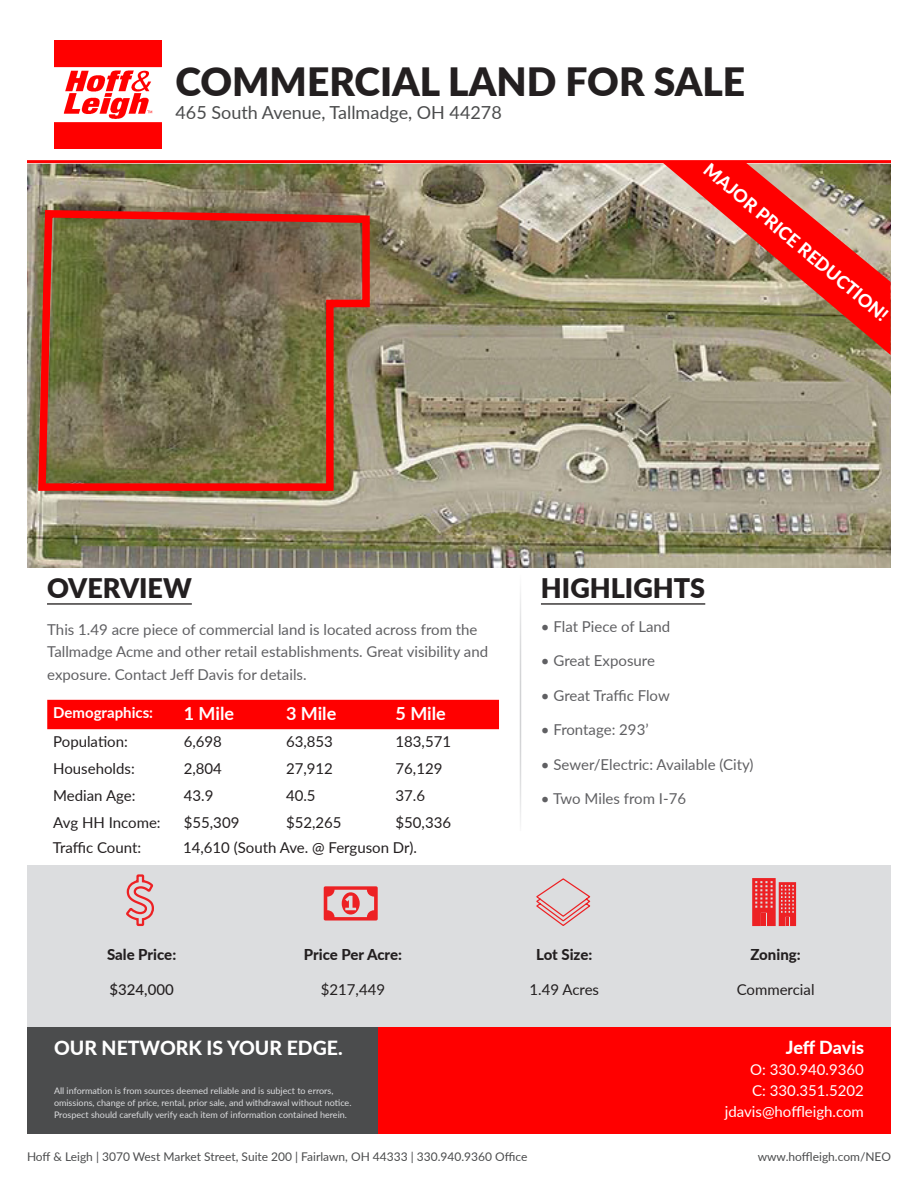
<style>
.page{position:relative;width:918px;height:1188px;background:#fff}
.page>*{position:absolute;margin:0;border:0;box-sizing:border-box;transform-origin:0 0}
.t1{font:900 39px "Lato";color:#231f20}
.t2{font:900 27px "Lato";color:#231f20}
.t3{font:800 19.5px "Lato";color:#fff}
.t4{font:18px "Lato";color:#4b4c4d}
.t5{font:800 18px "Lato";letter-spacing:-.01em;color:#fff}
.t6{font:700 18px "Lato";color:#fff}
.Body_Copy{font:15px/22.5px "Lato";color:#606063}
.t7{font:15px "Lato";color:#231f20}
.t8{font:15px/21px "Lato";color:#fff;text-align:right}
.t9{font:800 15px "Lato";color:#231f20}
.t10{font:700 15px "Lato";color:#fff}
.t11{font:500 15px "Lato";color:#231f20}
.t12{font:12px "Lato";color:#4b4c4d}
.t13{font:9px/12px "Lato";color:#dcdddf}
</style>
<div class="page">
<div style="left:27px;top:1026px;width:351px;height:108px;background:#4b4c4d"></div>
<div style="left:378px;top:1026px;width:513px;height:108px;background:#f00"></div>
<div style="left:27px;top:865px;width:864px;height:162px;background:#dcdddf"></div>
<img style="left:27px;top:164px;width:864px;height:403px">
<img style="left:54px;top:40px;width:108px;height:108px">
<hr style="left:27px;top:160px;width:864px;height:3px;background:#f00">
<hr style="left:47px;top:603px;width:145px;height:2px;background:#231f20">
<svg style="left:126px;top:874px;width:28px;height:53px"></svg>
<svg style="left:536px;top:878px;width:55px;height:48px"></svg>
<hr style="left:520px;top:575px;width:1px;height:256px;background:#d1d2d4">
<hr style="left:541px;top:603px;width:164px;height:2px;background:#231f20">
<div style="left:47px;top:700px;width:452px;height:29px;background:#f00"></div>
<svg style="left:34px;top:206px;width:340px;height:289px;background:#826849"></svg>
<svg style="left:661px;top:163px;width:230px;height:192px;background:#ba6b55"></svg>
<svg style="left:324px;top:886px;width:54px;height:35px"></svg>
<svg style="left:752px;top:878px;width:44px;height:48px;background:#e84b4e"></svg>
<hr style="left:762px;top:914px;width:4px;height:12px;background:#ed2124">
<p class="t1" style="left:176px;top:52px;width:571px">COMMERCIAL LAND FOR SALE</p>
<p class="t4" style="left:176px;top:99px;width:328px">465 South Avenue, Tallmadge, OH 44278</p>
<p class="t5" style="left:715px;top:157px;width:235px;rotate:40deg">MAJOR PRICE REDUCTION!</p>
<p class="t2" style="left:47px;top:568px;width:146px">OVERVIEW</p>
<p class="Body_Copy" style="left:47px;top:618px;width:442px">This 1.49 acre piece of commercial land is located across from the<br>Tallmadge Acme and other retail establishments. Great visibility and exposure. Contact Jeff Davis for details.</p>
<p class="t10" style="left:53px;top:701px;width:101px">Demographics:</p>
<p class="t6" style="left:184px;top:700px;width:52px">1 Mile</p>
<p class="t6" style="left:286px;top:700px;width:52px">3 Mile</p>
<p class="t6" style="left:396px;top:700px;width:52px">5 Mile</p>
<p class="t7" style="left:53px;top:731px;width:76px">Population:</p>
<p class="t7" style="left:184px;top:731px;width:40px">6,698</p>
<p class="t7" style="left:286px;top:731px;width:48px">63,853</p>
<p class="t7" style="left:396px;top:731px;width:57px">183,571</p>
<p class="t7" style="left:53px;top:758px;width:83px">Households:</p>
<p class="t7" style="left:184px;top:758px;width:40px">2,804</p>
<p class="t7" style="left:286px;top:758px;width:48px">27,912</p>
<p class="t7" style="left:396px;top:758px;width:48px">76,129</p>
<p class="t7" style="left:53px;top:785px;width:84px">Median Age:</p>
<p class="t7" style="left:184px;top:785px;width:31px">43.9</p>
<p class="t7" style="left:286px;top:785px;width:31px">40.5</p>
<p class="t7" style="left:396px;top:785px;width:31px">37.6</p>
<p class="t7" style="left:53px;top:812px;width:109px">Avg HH Income:</p>
<p class="t7" style="left:184px;top:812px;width:57px">$55,309</p>
<p class="t7" style="left:286px;top:812px;width:57px">$52,265</p>
<p class="t7" style="left:396px;top:812px;width:57px">$50,336</p>
<p class="t7" style="left:53px;top:837px;width:90px">Traffic Count:</p>
<p class="t7" style="left:183px;top:837px;width:235px">14,610 (South Ave. @ Ferguson Dr).</p>
<p class="t2" style="left:541px;top:568px;width:166px">HIGHLIGHTS</p>
<p class="Body_Copy" style="left:541px;top:615px;width:131px">• Flat Piece of Land</p>
<p class="Body_Copy" style="left:541px;top:649px;width:116px">• Great Exposure</p>
<p class="Body_Copy" style="left:541px;top:684px;width:130px">• Great Traffic Flow</p>
<p class="Body_Copy" style="left:541px;top:718px;width:109px">• Frontage: 293’</p>
<p class="Body_Copy" style="left:541px;top:753px;width:214px">• Sewer/Electric: Available (City)</p>
<p class="Body_Copy" style="left:541px;top:787px;width:147px">• Two Miles from I-76</p>
<p class="t9" style="left:107px;top:943px;width:71px">Sale Price:</p>
<p class="t9" style="left:304px;top:943px;width:100px">Price Per Acre:</p>
<p class="t9" style="left:536px;top:943px;width:58px">Lot Size:</p>
<p class="t9" style="left:750px;top:943px;width:52px">Zoning:</p>
<p class="t11" style="left:109px;top:979px;width:66px">$324,000</p>
<p class="t7" style="left:321px;top:979px;width:66px">$217,449</p>
<p class="t7" style="left:529px;top:979px;width:71px">1.49 Acres</p>
<p class="t7" style="left:737px;top:979px;width:79px">Commercial</p>
<h3 class="t3" style="left:54px;top:1034px;width:290px">OUR NETWORK IS YOUR EDGE.</h3>
<p class="t5" style="left:786px;top:1034px;width:80px">Jeff Davis</p>
<p class="t8" style="left:725px;top:1058px;width:141px">O: 330.940.9360<br>C: 330.351.5202 jdavis@hoffleigh.com</p>
<p class="t13" style="left:54px;top:1084px;width:299px">All information is from sources deemed reliable and is subject to errors, omissions, change of price, rental, prior sale, and withdrawal without notice.<br>Prospect should carefully verify each item of information contained herein.</p>
<p class="t12" style="left:27px;top:1148px;width:502px">Hoff &amp; Leigh | 3070 West Market Street, Suite 200 | Fairlawn, OH 44333 | 330.940.9360 Office</p>
<p class="t12" style="left:758px;top:1148px;width:135px">www.hoffleigh.com/NEO</p>
</div>
